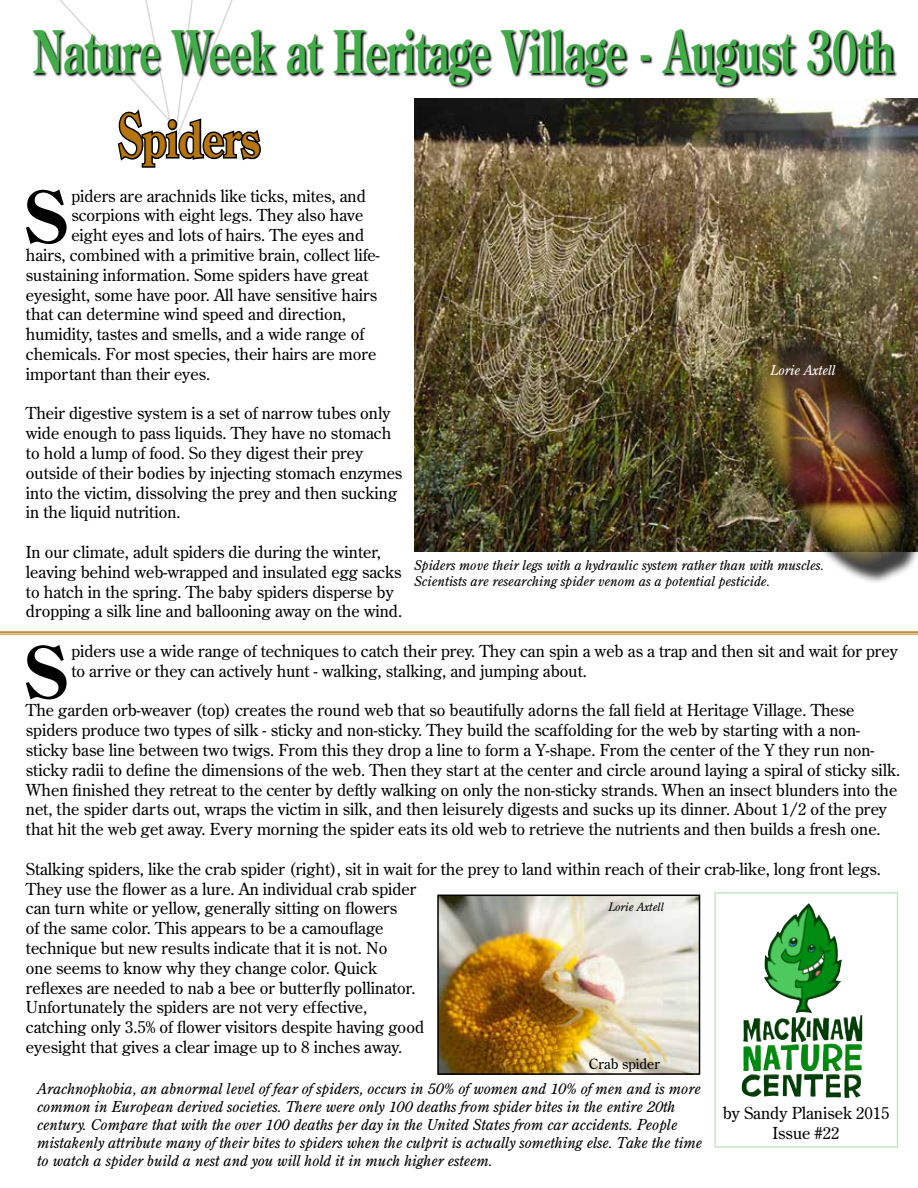
<style>
.page{position:relative;width:918px;height:1188px;background:#fff}
.page>*{position:absolute;margin:0;border:0;box-sizing:border-box;transform-origin:0 0}
.t1{font:700 70.65px "Century Old Style Std";color:#000}
.t2{font:700 58.5px "Century Old Style Std";color:#41ad49;scale:.67 1}
.t3{font:700 48.75px "Century Old Style Std";color:#b6750f;scale:.8 1}
.t4{font:16.5px/19.8px "Century Old Style Std";color:#000}
.t5{font:italic 15px/18px "Century Old Style Std";color:#000}
.t6{font:14.1px "Century Old Style Std";color:#000}
.t7{font:italic 13.5px/16.2px "Century Old Style Std";color:#000}
.t8{font:italic 13.5px "Century Old Style Std";color:#fff}
.t9{font:italic 11.55px "Century Old Style Std";color:#000}
.s1{font-size:58.5px}
</style>
<div class="page">
<img style="left:440px;top:898px;width:257px;height:174px">
<div style="left:437px;top:895px;width:263px;height:180px;border:2px solid #000"></div>
<svg style="left:714px;top:892px;width:184px;height:256px"></svg>
<img style="left:764px;top:903px;width:98px;height:139px">
<svg style="left:59px;top:0;width:202px;height:168px"></svg>
<img style="left:414px;top:98px;width:504px;height:454px">
<div style="left:754px;top:336px;width:164px;height:249px;background:#000;opacity:.75"></div>
<img style="left:752px;top:334px;width:155px;height:233px">
<hr style="left:0;top:631px;width:918px;height:2px;background:#b6750f">
<hr style="left:0;top:634px;width:918px;height:1px;background:#b6750f">
<svg style="left:33px;top:29px;width:864px;height:59px"></svg>
<h2 class="t2" style="left:33px;top:13px;width:1288px">Nature Week at Heritage Village - August 30th</h2>
<h3 class="t3" style="left:119px;top:107px;width:178px"><span class="s1">S</span>piders</h3>
<h1 class="t1" style="left:25px;top:170px;width:45px">S</h1>
<p class="t4" style="left:71px;top:186px;width:296px">piders are arachnids like ticks, mites, and</p>
<p class="t4" style="left:71px;top:205px;width:293px">scorpions with eight legs. They also have</p>
<p class="t4" style="left:71px;top:225px;width:294px">eight eyes and lots of hairs. The eyes and</p>
<p class="t4" style="left:26px;top:245px;width:355px">hairs, combined with a primitive brain, collect life-</p>
<p class="t4" style="left:26px;top:265px;width:344px">sustaining information. Some spiders have great</p>
<p class="t4" style="left:26px;top:285px;width:353px">eyesight, some have poor. All have sensitive hairs</p>
<p class="t4" style="left:26px;top:304px;width:322px">that can determine wind speed and direction,</p>
<p class="t4" style="left:26px;top:324px;width:340px">humidity, tastes and smells, and a wide range of</p>
<p class="t4" style="left:26px;top:344px;width:352px">chemicals. For most species, their hairs are more</p>
<p class="t4" style="left:26px;top:364px;width:186px">important than their eyes.</p>
<p class="t4" style="left:26px;top:403px;width:378px">Their digestive system is a set of narrow tubes only wide enough to pass liquids. They have no stomach to hold a lump of food. So they digest their prey outside of their bodies by injecting stomach enzymes into the victim, dissolving the prey and then sucking in the liquid nutrition.</p>
<p class="t4" style="left:26px;top:542px;width:378px">In our climate, adult spiders die during the winter, leaving behind web-wrapped and insulated egg sacks to hatch in the spring. The baby spiders disperse by dropping a silk line and ballooning away on the wind.</p>
<h1 class="t1" style="left:25px;top:626px;width:45px">S</h1>
<p class="t4" style="left:71px;top:641px;width:828px">piders use a wide range of techniques to catch their prey. They can spin a web as a trap and then sit and wait for prey to arrive or they can actively hunt - walking, stalking, and jumping about.</p>
<p class="t4" style="left:26px;top:700px;width:876px">The garden orb-weaver (top) creates the round web that so beautifully adorns the fall field at Heritage Village. These spiders produce two types of silk - sticky and non-sticky. They build the scaffolding for the web by starting with a non&shy;sticky base line between two twigs. From this they drop a line to form a Y-shape. From the center of the Y they run non&shy;sticky radii to define the dimensions of the web. Then they start at the center and circle around laying a spiral of sticky silk.<br>When finished they retreat to the center by deftly walking on only the non-sticky strands. When an insect blunders into the net, the spider darts out, wraps the victim in silk, and then leisurely digests and sucks up its dinner. About 1/2 of the prey that hit the web get away. Every morning the spider eats its old web to retrieve the nutrients and then builds a fresh one.</p>
<p class="t4" style="left:26px;top:859px;width:857px">Stalking spiders, like the crab spider (right), sit in wait for the prey to land within reach of their crab-like, long front legs.<br>They use the flower as a lure. An individual crab spider<br>can turn white or yellow, generally sitting on flowers<br>of the same color. This appears to be a camouflage<br>technique but new results indicate that it is not. No<br>one seems to know why they change color. Quick<br>reflexes are needed to nab a bee or butterfly pollinator.<br>Unfortunately the spiders are not very effective,<br>catching only 3.5% of flower visitors despite having good<br>eyesight that gives a clear image up to 8 inches away.</p>
<p class="t5" style="left:37px;top:1079px;width:667px">Arachnophobia, an abnormal level of fear of spiders, occurs in 50% of women and 10% of men and is more common in European derived societies. There were only 100 deaths from spider bites in the entire 20th century. Compare that with the over 100 deaths per day in the United States from car accidents. People mistakenly attribute many of their bites to spiders when the culprit is actually something else. Take the time to watch a spider build a nest and you will hold it in much higher esteem.</p>
<p class="t8" style="left:771px;top:361px;width:66px">Lorie Axtell</p>
<p class="t7" style="left:414px;top:557px;width:412px">Spiders move their legs with a hydraulic system rather than with muscles.<br>Scientists are researching spider venom as a potential pesticide.</p>
<p class="t9" style="left:608px;top:900px;width:57px">Lorie Axtell</p>
<p class="t6" style="left:589px;top:1055px;width:73px">Crab spider</p>
<p class="t4" style="left:723px;top:1103px;width:168px;text-align:center">by Sandy Planisek 2015<br>Issue #22</p>
</div>
